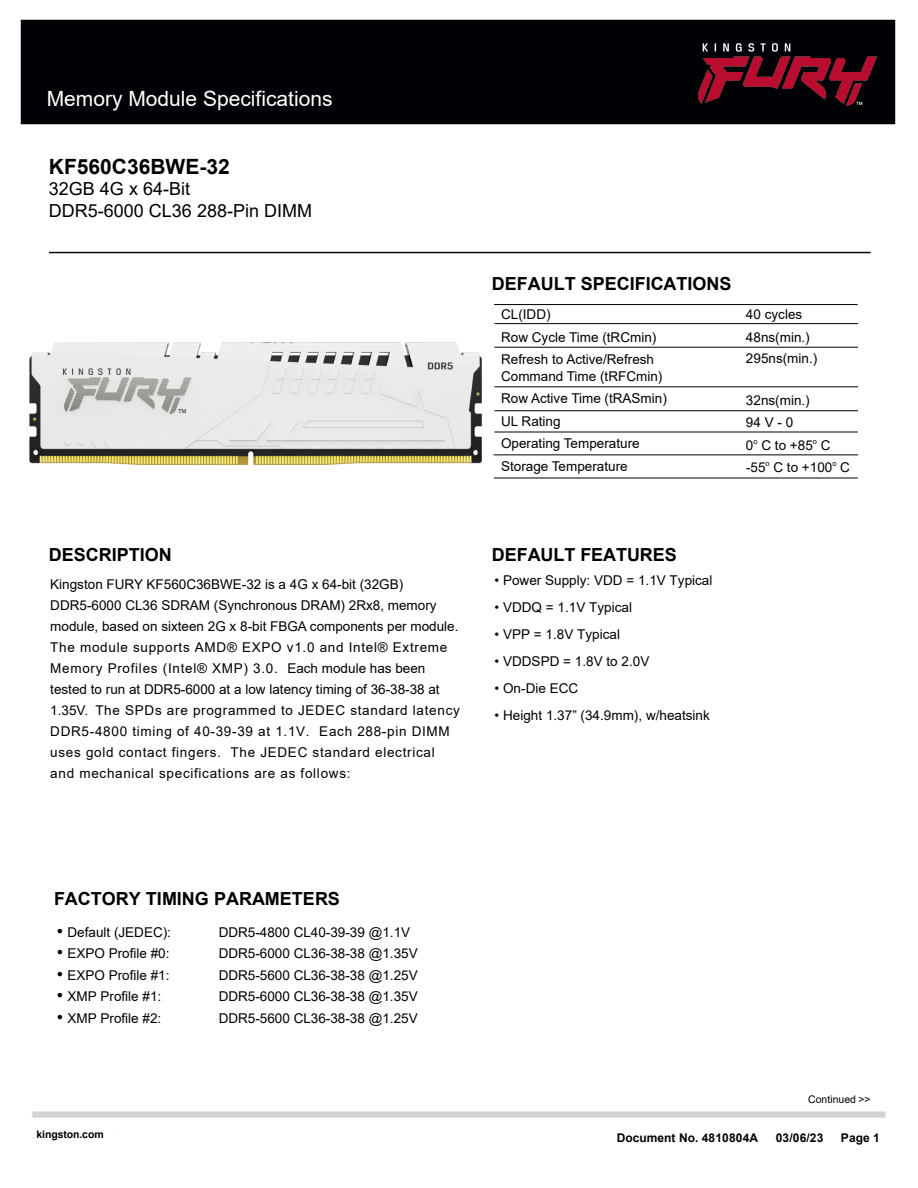
<style>
.page{position:relative;width:918px;height:1188px;background:#fff}
.page>*{position:absolute;margin:0;border:0;box-sizing:border-box;transform-origin:0 0}
.t1{font:21px "Arial";color:#fff}
.t2{font:700 21px "Arial";color:#000}
.t3{font:700 18px "Arial";color:#000}
.t4{font:18px/21.6px "Arial";color:#000}
.t5{font:13.5px/22.5px "Arial";color:#000}
.t6{font:13.5px/21px "Arial";letter-spacing:.05em;color:#000}
.t7{font:700 12px "Arial";color:#000}
.t8{font:700 10.5px "Arial";letter-spacing:-.01em;color:#000}
.t9{font:10.5px "Arial";color:#000}
.s1{font-family:"Times New Roman";font-size:18px}
</style>
<div class="page">
<div style="left:20px;top:19px;width:876px;height:106px;background:#000104"></div>
<img style="left:698px;top:43px;width:179px;height:63px">
<hr style="left:49px;top:252px;width:822px;height:1px;background:#000">
<hr style="left:494px;top:323px;width:364px;height:1px;background:#000">
<hr style="left:494px;top:347px;width:364px;height:1px;background:#000">
<hr style="left:494px;top:386px;width:364px;height:1px;background:#000">
<hr style="left:494px;top:410px;width:364px;height:1px;background:#000">
<hr style="left:494px;top:478px;width:364px;height:1px;background:#000">
<hr style="left:494px;top:432px;width:364px;height:1px;background:#000">
<hr style="left:494px;top:455px;width:364px;height:1px;background:#000">
<hr style="left:494px;top:304px;width:364px;height:1px;background:#000">
<img style="left:30px;top:342px;width:452px;height:122px">
<h1 class="t1" style="left:47px;top:84px;width:287px">Memory Module Specifications</h1>
<h1 class="t2" style="left:49px;top:152px;width:182px">KF560C36BWE-32</h1>
<h2 class="t4" style="left:49px;top:178px;width:265px">32GB 4G x 64-Bit<br>DDR5-6000 CL36 288-Pin DIMM</h2>
<h2 class="t3" style="left:49px;top:542px;width:125px">DESCRIPTION</h2>
<p class="t6" style="left:50px;top:574px;width:411px">Kingston FURY KF560C36BWE-32 is a 4G x 64-bit (32GB)<br>DDR5-6000 CL36 SDRAM (Synchronous DRAM) 2Rx8, memory module, based on sixteen 2G x 8-bit FBGA components per module.<br>The module supports AMD® EXPO v1.0 and Intel® Extreme Memory Profiles (Intel® XMP) 3.0. Each module has been tested to run at DDR5-6000 at a low latency timing of 36-38-38 at 1.35V. The SPDs are programmed to JEDEC standard latency DDR5-4800 timing of 40-39-39 at 1.1V. Each 288-pin DIMM uses gold contact fingers. The JEDEC standard electrical and mechanical specifications are as follows:</p>
<h2 class="t3" style="left:492px;top:271px;width:241px">DEFAULT SPECIFICATIONS</h2>
<p class="t5" style="left:501px;top:303px;width:157px">CL(IDD)<br>Row Cycle Time (tRCmin)<br>Refresh to Active/Refresh</p>
<p class="t5" style="left:501px;top:365px;width:167px">Command Time (tRFCmin)<br>Row Active Time (tRASmin)<br>UL Rating<br>Operating Temperature<br>Storage Temperature</p>
<p class="t5" style="left:746px;top:303px;width:65px">40 cycles<br>48ns(min.)</p>
<p class="t5" style="left:746px;top:347px;width:73px">295ns(min.)</p>
<p class="t5" style="left:746px;top:389px;width:106px">32ns(min.)<br>94 V - 0<br>0<sup>o</sup> C to +85<sup>o</sup> C -55<sup>o</sup> C to +100<sup>o</sup> C</p>
<h2 class="t3" style="left:492px;top:542px;width:186px">DEFAULT FEATURES</h2>
<p class="t5" style="left:495px;top:568px;width:219px">• Power Supply: VDD = 1.1V Typical</p>
<p class="t5" style="left:495px;top:595px;width:139px">• VDDQ = 1.1V Typical</p>
<p class="t5" style="left:495px;top:622px;width:127px">• VPP = 1.8V Typical</p>
<p class="t5" style="left:495px;top:649px;width:156px">• VDDSPD = 1.8V to 2.0V</p>
<p class="t5" style="left:495px;top:676px;width:85px">• On-Die ECC</p>
<p class="t5" style="left:495px;top:703px;width:217px">• Height 1.37” (34.9mm), w/heatsink</p>
<h2 class="t3" style="left:54px;top:886px;width:288px">FACTORY TIMING PARAMETERS</h2>
<p class="t5" style="left:57px;top:920px;width:116px"><span class="s1">•</span> Default (JEDEC):</p>
<p class="t5" style="left:219px;top:920px;width:193px">DDR5-4800 CL40-39-39 @1.1V</p>
<p class="t5" style="left:57px;top:942px;width:114px"><span class="s1">•</span> EXPO Profile #0:</p>
<p class="t5" style="left:219px;top:942px;width:201px">DDR5-6000 CL36-38-38 @1.35V</p>
<p class="t5" style="left:57px;top:964px;width:114px"><span class="s1">•</span> EXPO Profile #1:</p>
<p class="t5" style="left:219px;top:964px;width:201px">DDR5-5600 CL36-38-38 @1.25V</p>
<p class="t5" style="left:57px;top:985px;width:106px"><span class="s1">•</span> XMP Profile #1:</p>
<p class="t5" style="left:219px;top:985px;width:201px">DDR5-6000 CL36-38-38 @1.35V</p>
<p class="t5" style="left:57px;top:1007px;width:106px"><span class="s1">•</span> XMP Profile #2:</p>
<p class="t5" style="left:219px;top:1007px;width:201px">DDR5-5600 CL36-38-38 @1.25V</p>
<p class="t8" style="left:36px;top:1127px;width:69px">kingston.com</p>
<p class="t9" style="left:808px;top:1092px;width:64px">Continued &gt;&gt;</p>
<p class="t7" style="left:617px;top:1129px;width:143px">Document No. 4810804A</p>
<p class="t7" style="left:776px;top:1129px;width:49px">03/06/23</p>
<p class="t7" style="left:841px;top:1129px;width:40px">Page 1</p>
</div>
